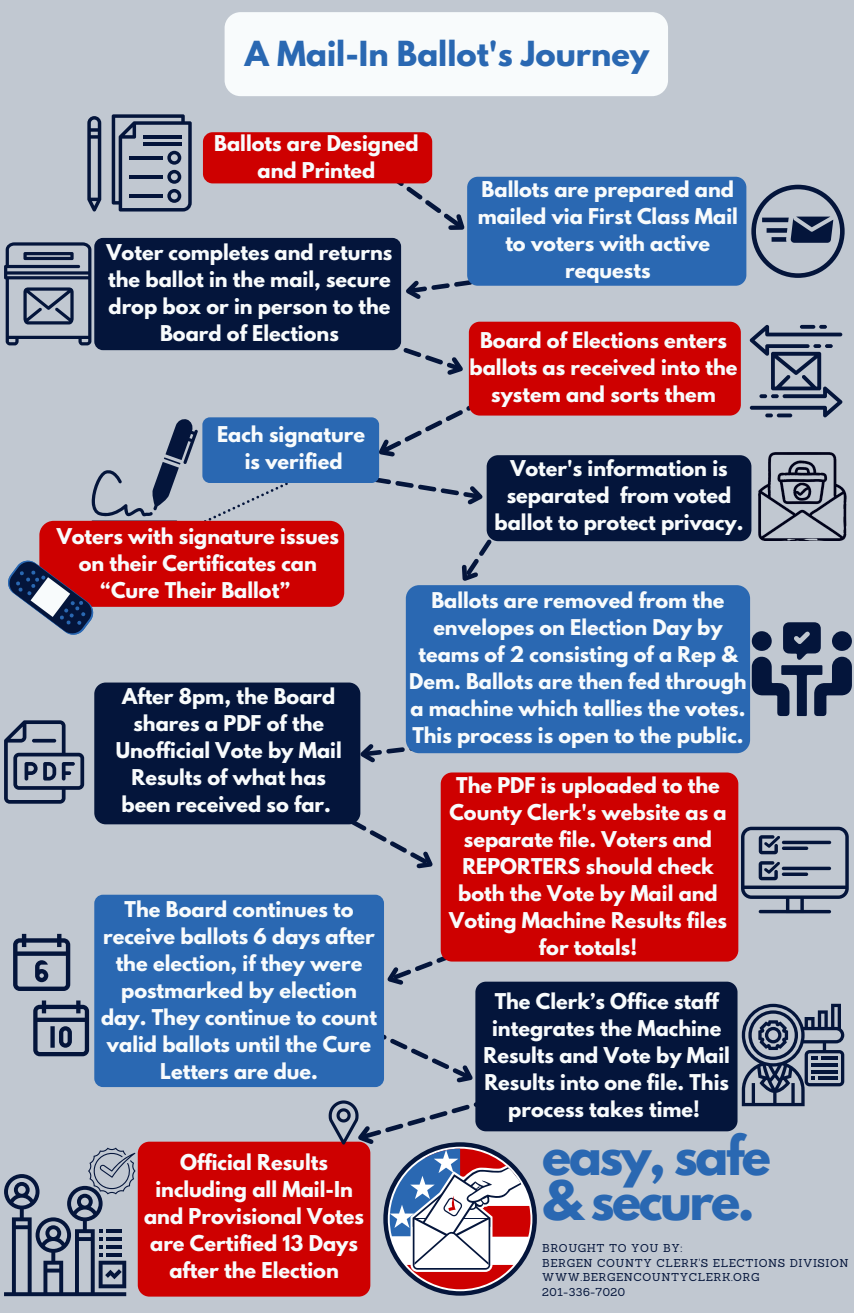
<style>
.page{position:relative;width:854px;height:1313px;background:#fff}
.page>*{position:absolute;margin:0;border:0;box-sizing:border-box;transform-origin:0 0}
.t1{font:700 48.21px "League Spartan";letter-spacing:-.05em;color:#2a68b2}
.t2{font:700 30.62px "League Spartan";color:#2a68b2}
.t3{font:700 19.34px/26.9px "League Spartan";color:#f8fbfc;text-align:center}
.t4{font:700 19.25px/26.9px "League Spartan";color:#f8fbfc;text-align:center}
.t5{font:11.11px "Sanchez";letter-spacing:.05em;color:#04153b}
</style>
<div class="page">
<div style="left:0;top:0;width:853px;height:1312px;background:#c1c8d1"></div>
<svg style="left:386px;top:172px;width:88px;height:71px"></svg>
<div style="left:203px;top:132px;width:229px;height:51px;background:#ce0000;border-radius:10px"></div>
<div style="left:138px;top:1141px;width:232px;height:155px;background:#ce0000;border-radius:12px"></div>
<svg style="left:360px;top:739px;width:90px;height:29px"></svg>
<div style="left:405px;top:585px;width:344px;height:168px;background:#2a68b2;border-radius:13px"></div>
<div style="left:486px;top:455px;width:265px;height:86px;background:#04153b;border-radius:11px"></div>
<svg style="left:401px;top:276px;width:71px;height:29px"></svg>
<svg style="left:403px;top:348px;width:60px;height:27px"></svg>
<svg style="left:378px;top:406px;width:106px;height:61px"></svg>
<svg style="left:374px;top:473px;width:113px;height:38px"></svg>
<svg style="left:449px;top:519px;width:55px;height:67px"></svg>
<svg style="left:91px;top:419px;width:197px;height:102px"></svg>
<div style="left:39px;top:521px;width:305px;height:86px;background:#ce0000;border-radius:14px"></div>
<div style="left:94px;top:682px;width:266px;height:142px;background:#04153b;border-radius:11px"></div>
<svg style="left:387px;top:957px;width:67px;height:28px"></svg>
<div style="left:440px;top:772px;width:297px;height:189px;background:#ce0000;border-radius:11px"></div>
<div style="left:475px;top:981px;width:262px;height:150px;background:#04153b;border-radius:11px"></div>
<div style="left:94px;top:894px;width:290px;height:193px;background:#2a68b2;border-radius:9px"></div>
<svg style="left:8px;top:546px;width:91px;height:89px"></svg>
<div style="left:467px;top:177px;width:279px;height:109px;background:#2a68b2;border-radius:11px"></div>
<div style="left:94px;top:238px;width:307px;height:112px;background:#04153b;border-radius:9px"></div>
<div style="left:468px;top:322px;width:272px;height:93px;background:#ce0000;border-radius:11px"></div>
<div style="left:202px;top:417px;width:177px;height:66px;background:#2a68b2;border-radius:7px"></div>
<svg style="left:348px;top:818px;width:93px;height:61px"></svg>
<svg style="left:751px;top:185px;width:93px;height:93px"></svg>
<img style="left:758px;top:452px;width:87px;height:89px">
<svg style="left:741px;top:1003px;width:102px;height:103px"></svg>
<svg style="left:328px;top:1028px;width:231px;height:269px"></svg>
<svg style="left:741px;top:826px;width:107px;height:87px"></svg>
<svg style="left:751px;top:622px;width:100px;height:94px"></svg>
<div style="left:831px;top:631px;width:20px;height:20px;background:#04153b;border-radius:50%"></div>
<div style="left:751px;top:631px;width:20px;height:20px;background:#04153b;border-radius:50%"></div>
<svg style="left:4px;top:1147px;width:131px;height:149px"></svg>
<hr style="left:106px;top:1229px;width:16px;height:4px;background:#04153b">
<svg style="left:4px;top:720px;width:80px;height:83px"></svg>
<svg style="left:13px;top:934px;width:57px;height:57px"></svg>
<svg style="left:33px;top:1000px;width:56px;height:56px"></svg>
<svg style="left:4px;top:242px;width:87px;height:103px"></svg>
<svg style="left:112px;top:114px;width:80px;height:97px"></svg>
<hr style="left:129px;top:156px;width:33px;height:3px;background:#04153b">
<hr style="left:129px;top:175px;width:33px;height:3px;background:#04153b">
<hr style="left:129px;top:194px;width:33px;height:4px;background:#04153b">
<svg style="left:88px;top:116px;width:13px;height:95px"></svg>
<svg style="left:749px;top:325px;width:93px;height:92px"></svg>
<div style="left:224px;top:12px;width:443px;height:84px;background:#f8fbfc;border-radius:16px"></div>
<p class="t2" style="left:244px;top:38px;width:406px">A Mail-In Ballot's Journey</p>
<p class="t3" style="left:214px;top:132px;width:206px">Ballots are Designed</p>
<p class="t3" style="left:257px;top:159px;width:119px">and Printed</p>
<p class="t3" style="left:106px;top:241px;width:287px">Voter completes and returns the ballot in the mail, secure drop box or in person to the<br>Board of Elections</p>
<p class="t3" style="left:477px;top:178px;width:261px">Ballots are prepared and mailed via First Class Mail to voters with active requests</p>
<p class="t3" style="left:469px;top:329px;width:269px">Board of Elections enters ballots as received into the system and sorts them</p>
<p class="t3" style="left:217px;top:423px;width:149px">Each signature</p>
<p class="t3" style="left:245px;top:450px;width:99px">is verified</p>
<p class="t3" style="left:494px;top:457px;width:250px">Voter's information is separated from voted ballot to protect privacy.</p>
<p class="t3" style="left:57px;top:525px;width:283px">Voters with signature issues on their Certificates can “Cure Their Ballot”</p>
<p class="t4" style="left:409px;top:589px;width:339px">Ballots are removed from the envelopes on Election Day by teams of 2 consisting of a Rep &amp;<br>Dem. Ballots are then fed through a machine which tallies the votes.<br>This process is open to the public.</p>
<p class="t3" style="left:116px;top:685px;width:227px">After 8pm, the Board shares a PDF of the<br>Unofficial Vote by Mail<br>Results of what has been received so far.</p>
<p class="t3" style="left:449px;top:774px;width:279px">The PDF is uploaded to the<br>County Clerk's website as a separate file. Voters and<br>REPORTERS should check both the Vote by Mail and<br>Voting Machine Results files for totals!</p>
<p class="t3" style="left:101px;top:898px;width:277px">The Board continues to receive ballots 6 days after the election, if they were postmarked by election day. They continue to count valid ballots until the Cure<br>Letters are due.</p>
<p class="t3" style="left:483px;top:989px;width:248px">The Clerk’s Office staff integrates the Machine<br>Results and Vote by Mail<br>Results into one file. This process takes time!</p>
<p class="t3" style="left:144px;top:1151px;width:221px">Official Results including all Mail-In and Provisional Votes are Certified 13 Days after the Election</p>
<p class="t1" style="left:542px;top:1131px;width:230px">easy, safe</p>
<p class="t1" style="left:542px;top:1176px;width:214px">&amp; secure.</p>
<p class="t5" style="left:542px;top:1241px;width:141px">BROUGHT TO YOU BY:</p>
<p class="t5" style="left:542px;top:1255px;width:308px">BERGEN COUNTY CLERK'S ELECTIONS DIVISION</p>
<p class="t5" style="left:542px;top:1270px;width:218px">WWW.BERGENCOUNTYCLERK.ORG</p>
<p class="t5" style="left:542px;top:1284px;width:84px">201-336-7020</p>
</div>
